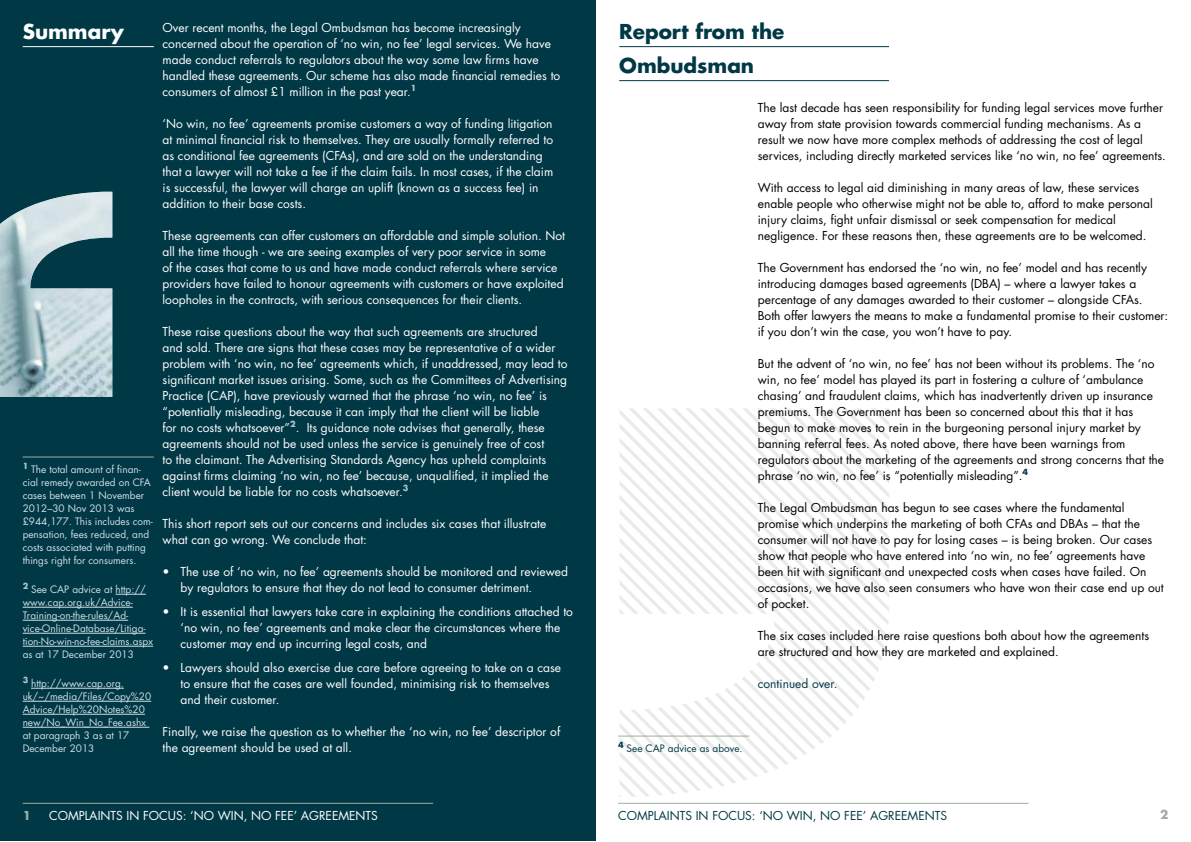
<style>
.page{position:relative;width:1191px;height:842px;background:#fff}
.page>*{position:absolute;margin:0;border:0;box-sizing:border-box;transform-origin:0 0}
.t1{font:700 20px/34px "Futura";color:#003846}
.t2{font:700 20px "Futura";color:#fff}
.t3{font:12px/16px "Futura";color:#fff}
.t4{font:12px/16px "Futura";color:#000}
.t5{font:12px "Futura";color:#003846}
.t6{font:700 12px "Futura";color:#9fad9e}
.t7{font:10px/13px "Futura";color:#d0e0e5}
.t8{font:10px "Futura";color:#003846}
.t9{font:700 8.2px "Futura";color:#abc8d1}
.t10{font:700 8.2px "Futura";color:#003846}
</style>
<div class="page">
<hr style="left:618px;top:803px;width:410px;height:1px;background:#9fad9e">
<svg style="left:619px;top:408px;width:270px;height:396px"></svg>
<div style="left:0;top:0;width:595px;height:841px;background:#003846"></div>
<hr style="left:23px;top:803px;width:410px;height:1px;background:#9fad9e">
<hr style="left:23px;top:46px;width:131px;height:1px;background:#fff">
<img style="left:0;top:192px;width:112px;height:205px">
<hr style="left:619px;top:46px;width:270px;height:1px;background:#003846">
<hr style="left:619px;top:80px;width:270px;height:1px;background:#003846">
<hr style="left:115px;top:594px;width:31px;height:1px;background:#d0e0e5">
<hr style="left:23px;top:607px;width:110px;height:1px;background:#d0e0e5">
<hr style="left:23px;top:620px;width:105px;height:1px;background:#d0e0e5">
<hr style="left:23px;top:633px;width:122px;height:1px;background:#d0e0e5">
<hr style="left:23px;top:646px;width:130px;height:1px;background:#d0e0e5">
<hr style="left:31px;top:688px;width:93px;height:1px;background:#d0e0e5">
<hr style="left:23px;top:701px;width:128px;height:1px;background:#d0e0e5">
<hr style="left:23px;top:714px;width:122px;height:1px;background:#d0e0e5">
<hr style="left:23px;top:727px;width:126px;height:1px;background:#d0e0e5">
<hr style="left:23px;top:456px;width:131px;height:1px;background:#9fad9e">
<hr style="left:618px;top:735px;width:131px;height:1px;background:#9fad9e">
<p class="t3" style="left:163px;top:19px;width:399px">Over recent months, the Legal Ombudsman has become increasingly concerned about the operation of ‘no win, no fee’ legal services. We have made conduct referrals to regulators about the way some law firms have handled these agreements. Our scheme has also made financial remedies to consumers of almost £1 million in the past year.<sup>1</sup></p>
<p class="t3" style="left:163px;top:115px;width:392px">‘No win, no fee’ agreements promise customers a way of funding litigation at minimal financial risk to themselves. They are usually formally referred to as conditional fee agreements (CFAs), and are sold on the understanding that a lawyer will not take a fee if the claim fails. In most cases, if the claim is successful, the lawyer will charge an uplift (known as a success fee) in addition to their base costs.</p>
<p class="t3" style="left:163px;top:227px;width:404px">These agreements can offer customers an affordable and simple solution. Not all the time though - we are seeing examples of very poor service in some<br>of the cases that come to us and have made conduct referrals where service providers have failed to honour agreements with customers or have exploited loopholes in the contracts, with serious consequences for their clients.</p>
<p class="t3" style="left:163px;top:323px;width:406px">These raise questions about the way that such agreements are structured<br>and sold. There are signs that these cases may be representative of a wider problem with ‘no win, no fee’ agreements which, if unaddressed, may lead to significant market issues arising. Some, such as the Committees of Advertising Practice (CAP), have previously warned that the phrase ‘no win, no fee’ is “potentially misleading, because it can imply that the client will be liable<br>for no costs whatsoever”<sup>2</sup>. Its guidance note advises that generally, these agreements should not be used unless the service is genuinely free of cost<br>to the claimant. The Advertising Standards Agency has upheld complaints against firms claiming ‘no win, no fee’ because, unqualified, it implied the client would be liable for no costs whatsoever.<sup>3</sup></p>
<p class="t3" style="left:163px;top:515px;width:385px">This short report sets out our concerns and includes six cases that illustrate what can go wrong. We conclude that:</p>
<p class="t3" style="left:181px;top:563px;width:389px;text-indent:-18px">• The use of ‘no win, no fee’ agreements should be monitored and reviewed by regulators to ensure that they do not lead to consumer detriment.</p>
<p class="t3" style="left:181px;top:603px;width:394px;text-indent:-18px">• It is essential that lawyers take care in explaining the conditions attached to ‘no win, no fee’ agreements and make clear the circumstances where the customer may end up incurring legal costs, and</p>
<p class="t3" style="left:181px;top:659px;width:382px;text-indent:-18px">• Lawyers should also exercise due care before agreeing to take on a case to ensure that the cases are well founded, minimising risk to themselves and their customer.</p>
<p class="t3" style="left:163px;top:723px;width:399px">Finally, we raise the question as to whether the ‘no win, no fee’ descriptor of the agreement should be used at all.</p>
<h1 class="t2" style="left:23px;top:18px;width:103px">Summary</h1>
<h1 class="t1" style="left:619px;top:14px;width:167px">Report from the<br>Ombudsman</h1>
<p class="t4" style="left:758px;top:100px;width:410px">The last decade has seen responsibility for funding legal services move further away from state provision towards commercial funding mechanisms. As a result we now have more complex methods of addressing the cost of legal services, including directly marketed services like ‘no win, no fee’ agreements.</p>
<p class="t4" style="left:758px;top:180px;width:396px">With access to legal aid diminishing in many areas of law, these services enable people who otherwise might not be able to, afford to make personal injury claims, fight unfair dismissal or seek compensation for medical negligence. For these reasons then, these agreements are to be welcomed.</p>
<p class="t4" style="left:758px;top:260px;width:412px">The Government has endorsed the ‘no win, no fee’ model and has recently introducing damages based agreements (DBA) – where a lawyer takes a percentage of any damages awarded to their customer – alongside CFAs.<br>Both offer lawyers the means to make a fundamental promise to their customer: if you don’t win the case, you won’t have to pay.</p>
<p class="t4" style="left:758px;top:356px;width:408px">But the advent of ‘no win, no fee’ has not been without its problems. The ‘no win, no fee’ model has played its part in fostering a culture of ‘ambulance chasing’ and fraudulent claims, which has inadvertently driven up insurance premiums. The Government has been so concerned about this that it has begun to make moves to rein in the burgeoning personal injury market by banning referral fees. As noted above, there have been warnings from regulators about the marketing of the agreements and strong concerns that the phrase ‘no win, no fee’ is “potentially misleading”.<sup>4</sup></p>
<p class="t4" style="left:758px;top:500px;width:407px">The Legal Ombudsman has begun to see cases where the fundamental promise which underpins the marketing of both CFAs and DBAs – that the consumer will not have to pay for losing cases – is being broken. Our cases show that people who have entered into ‘no win, no fee’ agreements have been hit with significant and unexpected costs when cases have failed. On occasions, we have also seen consumers who have won their case end up out of pocket.</p>
<p class="t4" style="left:758px;top:628px;width:393px">The six cases included here raise questions both about how the agreements are structured and how they are marketed and explained.</p>
<p class="t5" style="left:758px;top:676px;width:81px">continued over.</p>
<p class="t9" style="left:23px;top:460px;width:7px">1</p>
<p class="t7" style="left:23px;top:463px;width:132px;text-indent:8px">The total amount of finan&shy;cial remedy awarded on CFA cases between 1 N ovember<br>2012–30 Nov 2013 was £944,177. This includes com&shy;pensation, fees reduced, and costs associated with putting things right for consumers.</p>
<p class="t9" style="left:23px;top:580px;width:7px">2</p>
<p class="t7" style="left:23px;top:583px;width:132px;text-indent:8px">See CAP advice at http:// www.cap.org.uk/Advice-<br>Training-on-the-rules/Ad&shy;vice-Online-Database/Litiga&shy;tion-N o-win-no-fee-claims.aspx as at 17 December 2013</p>
<p class="t9" style="left:23px;top:674px;width:7px">3</p>
<p class="t7" style="left:23px;top:677px;width:130px;text-indent:8px">http://www.cap.org. uk/~/media/Files/Copy%20<br>Advice/Help%20N otes%20 new/N o_Win_N o_Fee.ashx at paragraph 3 as at 17<br>December 2013</p>
<p class="t10" style="left:618px;top:739px;width:7px">4</p>
<p class="t8" style="left:626px;top:742px;width:118px">See CAP advice as above.</p>
<p class="t6" style="left:23px;top:807px;width:10px">1</p>
<p class="t3" style="left:49px;top:807px;width:330px">Complaints in foc us: ‘No win, no fee’ agreements</p>
<p class="t5" style="left:618px;top:807px;width:330px">Complaints in foc us: ‘No win, no fee’ agreements</p>
<p class="t6" style="left:1160px;top:807px;width:10px">2</p>
</div>
